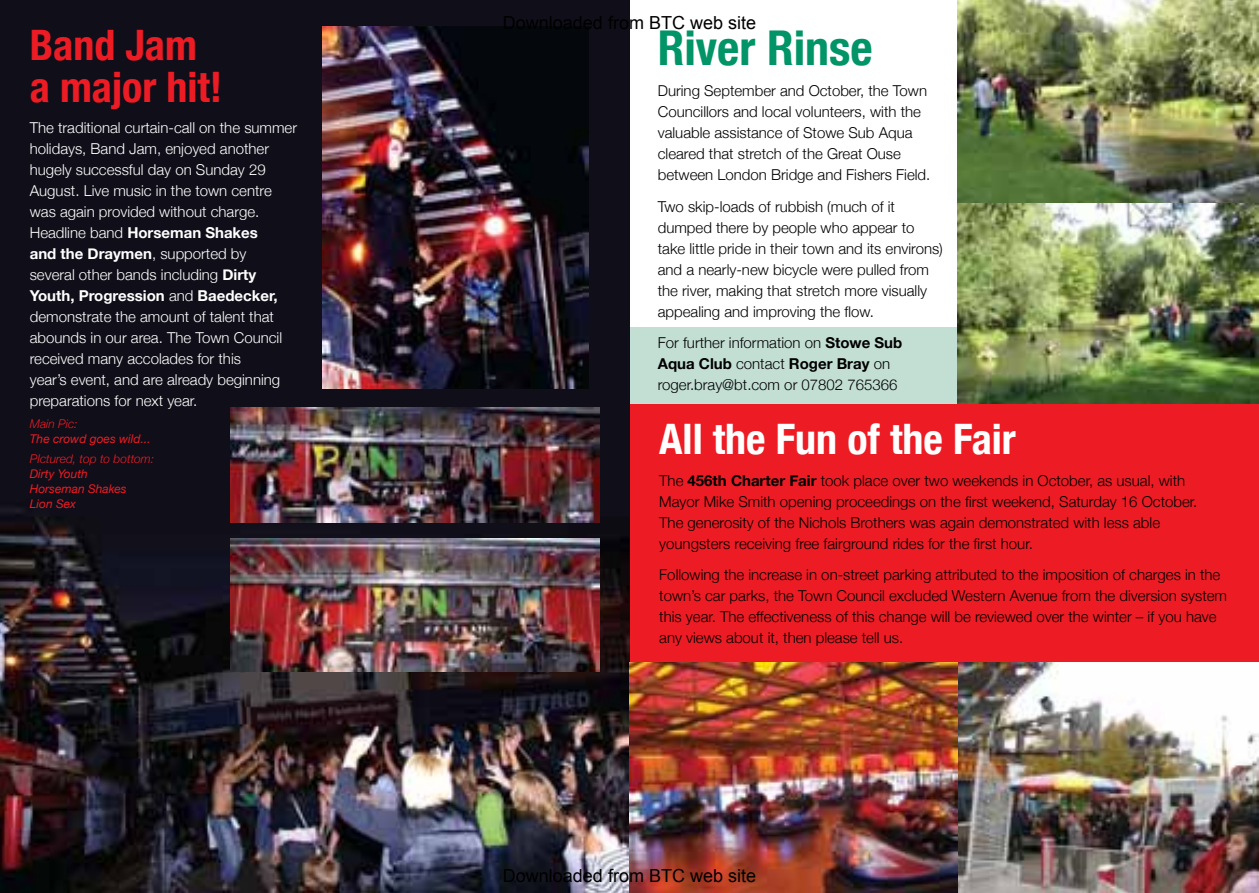
<style>
.page{position:relative;width:1259px;height:893px;background:#fff}
.page>*{position:absolute;margin:0;border:0;box-sizing:border-box;transform-origin:0 0}
.t1{font:700 condensed 48px "Helvetica Neue";color:#009467}
.t2{font:700 condensed 42px "Helvetica Neue";color:#fff}
.t3{font:700 condensed 42px/42px "Helvetica Neue";color:#ed1c24}
.t4{font:18px "Arial";color:#000}
.t5{font:300 15px/21px "Helvetica Neue";color:#000}
.t6{font:300 15px/21px "Helvetica Neue";color:#fff}
.t7{font:italic 12px/15px "Helvetica Neue";color:#ed1c24}
.t8{font:italic 300 12px "Helvetica Neue";color:#ed1c24}
.s1{font-weight:700}
</style>
<div class="page">
<div style="left:629px;top:327px;width:347px;height:90px;background:#c3dfd4"></div>
<img style="left:957px;top:0;width:302px;height:203px">
<img style="left:957px;top:203px;width:302px;height:201px">
<div style="left:629px;top:404px;width:630px;height:489px;background:#ed1c24"></div>
<img style="left:0;top:0;width:629px;height:893px">
<img style="left:629px;top:663px;width:630px;height:230px">
<img style="left:231px;top:539px;width:369px;height:133px">
<img style="left:323px;top:27px;width:265px;height:361px">
<img style="left:230px;top:407px;width:369px;height:115px">
<h2 class="t3" style="left:30px;top:23px;width:194px">Band Jam a major hit!</h2>
<p class="t6" style="left:30px;top:117px;width:269px">The traditional curtain-call on the summer holidays, Band Jam, enjoyed another hugely successful day on Sunday 29<br>August. Live music in the town centre was again provided without charge.<br>Headline band <span class="s1">Horseman Shakes<br>and the Draymen</span>, supported by<br>several other bands including <span class="s1">Dirty Youth, Progression</span> and <span class="s1">Baedecker, </span>demonstrate the amount of talent that abounds in our area. The Town Council received many accolades for this<br>year’s event, and are already beginning preparations for next year.</p>
<p class="t8" style="left:30px;top:417px;width:49px">Main Pic:</p>
<p class="t7" style="left:30px;top:431px;width:122px">The crowd goes wild...</p>
<p class="t8" style="left:30px;top:451px;width:126px">PIctured, top to bottom:</p>
<p class="t7" style="left:30px;top:466px;width:98px">Dirty Youth<br>Horseman Shakes<br>Lion Sex</p>
<p class="t4" style="left:503px;top:11px;width:255px">Downloaded from BTC web site</p>
<h1 class="t1" style="left:658px;top:19px;width:216px">River Rinse</h1>
<p class="t5" style="left:658px;top:80px;width:274px">During September and October, the Town Councillors and local volunteers, with the valuable assistance of Stowe Sub Aqua cleared that stretch of the Great Ouse between London Bridge and Fishers Field.</p>
<p class="t5" style="left:658px;top:195px;width:287px">Two skip-loads of rubbish (much of it dumped there by people who appear to take little pride in their town and its environs) and a nearly-new bicycle were pulled from the river, making that stretch more visually appealing and improving the flow.</p>
<p class="t5" style="left:658px;top:332px;width:246px">For further information on <span class="s1">Stowe Sub<br>Aqua Club</span> contact <span class="s1">Roger Bray</span> on roger.bray@bt.com or 07802 765366</p>
<h2 class="t2" style="left:659px;top:414px;width:358px">All the Fun of the Fair</h2>
<p class="t5" style="left:659px;top:470px;width:539px">The <span class="s1">456th Charter Fair</span> took place over two weekends in October, as usual, with Mayor Mike Smith opening proceedings on the first weekend, Saturday 16 October.<br>The generosity of the Nichols Brothers was again demonstrated with less able youngsters receiving free fairground rides for the first hour.</p>
<p class="t5" style="left:659px;top:564px;width:569px">Following the increase in on-street parking attributed to the imposition of charges in the town’s car parks, the Town Council excluded Western Avenue from the diversion system this year. The effectiveness of this change will be reviewed over the winter – if you have any views about it, then please tell us.</p>
<p class="t4" style="left:503px;top:864px;width:255px">Downloaded from BTC web site</p>
</div>
